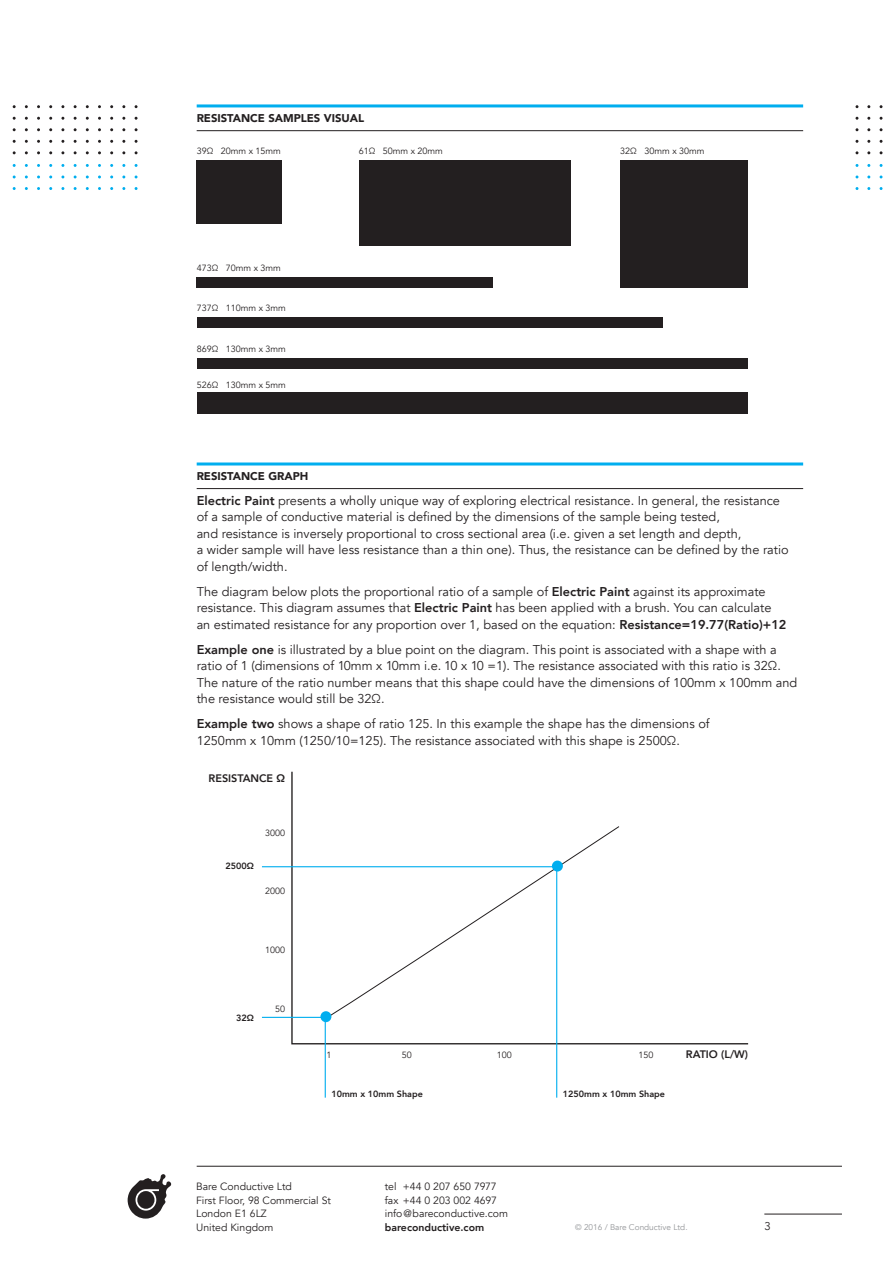
<style>
.page{position:relative;width:893px;height:1263px;background:#fff}
.page>*{position:absolute;margin:0;border:0;box-sizing:border-box;transform-origin:0 0}
.BODY_COPY{font:12.75px/16.5px "Avenir";color:#231f20}
.HEADINGS{font:900 11.25px "Avenir";color:#231f20}
.Body_Copy{font:11.25px "Avenir";color:#231f20}
.t1{font:800 10.8px "Avenir";color:#231f20}
.BODY_COPY-2{font:10.5px "Avenir";color:#231f20}
.BODY_COPY-3{font:800 10.5px "Avenir";color:#231f20}
.t2{font:9px "Avenir";color:#231f20}
.t3{font:800 9px "Avenir";color:#231f20}
.t4{font:8.25px "Avenir";color:#939598}
.s1{font-weight:800}
</style>
<div class="page">
<hr style="left:764px;top:1214px;width:78px;height:1px;background:#231f20">
<hr style="left:197px;top:1166px;width:645px;height:1px;background:#231f20">
<div style="left:620px;top:160px;width:127px;height:128px;background:#231f20"></div>
<div style="left:359px;top:160px;width:212px;height:85px;background:#231f20"></div>
<div style="left:197px;top:160px;width:85px;height:64px;background:#231f20"></div>
<div style="left:197px;top:277px;width:296px;height:10px;background:#231f20"></div>
<div style="left:197px;top:317px;width:466px;height:11px;background:#231f20"></div>
<div style="left:197px;top:358px;width:550px;height:10px;background:#231f20"></div>
<div style="left:197px;top:392px;width:550px;height:21px;background:#231f20"></div>
<svg style="left:128px;top:1174px;width:44px;height:44px"></svg>
<svg style="left:291px;top:771px;width:458px;height:274px"></svg>
<svg style="left:262px;top:866px;width:296px;height:232px"></svg>
<div style="left:552px;top:860px;width:11px;height:11px;background:#00aeef;border-radius:50%"></div>
<svg style="left:262px;top:1016px;width:64px;height:82px"></svg>
<div style="left:320px;top:1011px;width:11px;height:11px;background:#00aeef;border-radius:50%"></div>
<hr style="left:197px;top:488px;width:606px;height:1px;background:#231f20">
<hr style="left:197px;top:462px;width:606px;height:3px;background:#00aeef">
<hr style="left:197px;top:130px;width:606px;height:1px;background:#231f20">
<hr style="left:197px;top:104px;width:606px;height:3px;background:#00aeef">
<p class="HEADINGS" style="left:197px;top:108px;width:169px">RESISTANCE SAMPLES VISUAL</p>
<p class="t2" style="left:197px;top:146px;width:86px">39Ω 20mm x 15mm</p>
<p class="t2" style="left:359px;top:146px;width:86px">61Ω 50mm x 20mm</p>
<p class="t2" style="left:620px;top:146px;width:86px">32Ω 30mm x 30mm</p>
<p class="t2" style="left:197px;top:262px;width:86px">473Ω 70mm x 3mm</p>
<p class="t2" style="left:197px;top:303px;width:91px">737Ω 110mm x 3mm</p>
<p class="t2" style="left:197px;top:343px;width:91px">869Ω 130mm x 3mm</p>
<p class="t2" style="left:197px;top:379px;width:91px">526Ω 130mm x 5mm</p>
<p class="HEADINGS" style="left:197px;top:466px;width:113px">RESISTANCE GRAPH</p>
<p class="BODY_COPY" style="left:197px;top:492px;width:593px"><span class="s1">Electric Paint</span> presents a wholly unique way of exploring electrical resistance. In general, the resistance of a sample of conductive material is defined by the dimensions of the sample being tested,<br>and resistance is inversely proportional to cross sectional area (i.e. given a set length and depth,<br>a wider sample will have less resistance than a thin one). Thus, the resistance can be defined by the ratio of length/width.</p>
<p class="BODY_COPY" style="left:197px;top:583px;width:591px">The diagram below plots the proportional ratio of a sample of <span class="s1">Electric Paint</span> against its approximate resistance. This diagram assumes that <span class="s1">Electric Paint</span> has been applied with a brush. You can calculate an estimated resistance for any proportion over 1, based on the equation: <span class="s1">Resistance=19.77(Ratio)+12</span></p>
<p class="BODY_COPY" style="left:197px;top:641px;width:602px"><span class="s1">Example one</span> is illustrated by a blue point on the diagram. This point is associated with a shape with a ratio of 1 (dimensions of 10mm x 10mm i.e. 10 x 10 =1). The resistance associated with this ratio is 32Ω.<br>The nature of the ratio number means that this shape could have the dimensions of 100mm x 100mm and the resistance would still be 32Ω.</p>
<p class="BODY_COPY" style="left:197px;top:716px;width:514px"><span class="s1">Example two</span> shows a shape of ratio 125. In this example the shape has the dimensions of<br>1250mm x 10mm (1250/10=125). The resistance associated with this shape is 2500Ω.</p>
<p class="t1" style="left:209px;top:769px;width:78px">RESISTANCE Ω</p>
<p class="t3" style="left:226px;top:858px;width:30px">2500Ω</p>
<p class="t2" style="left:265px;top:827px;width:22px">3000</p>
<p class="t2" style="left:265px;top:886px;width:22px">2000</p>
<p class="t2" style="left:265px;top:945px;width:22px">1000</p>
<p class="t3" style="left:236px;top:1010px;width:19px">32Ω</p>
<p class="t2" style="left:275px;top:1003px;width:12px">50</p>
<p class="t2" style="left:327px;top:1049px;width:7px">1</p>
<p class="t2" style="left:402px;top:1049px;width:12px">50</p>
<p class="t2" style="left:497px;top:1049px;width:17px">100</p>
<p class="t2" style="left:638px;top:1049px;width:17px">150</p>
<p class="t1" style="left:686px;top:1045px;width:64px">RATIO (L/W)</p>
<p class="t3" style="left:331px;top:1087px;width:93px">10mm x 10mm Shape</p>
<p class="t3" style="left:563px;top:1087px;width:104px">1250mm x 10mm Shape</p>
<p class="BODY_COPY-2" style="left:196px;top:1180px;width:97px">Bare Conductive Ltd</p>
<p class="BODY_COPY-2" style="left:196px;top:1194px;width:136px">First Floor, 98 Commercial St</p>
<p class="BODY_COPY-2" style="left:196px;top:1207px;width:72px">London E1 6LZ</p>
<p class="BODY_COPY-2" style="left:196px;top:1221px;width:79px">United Kingdom</p>
<p class="t4" style="left:575px;top:1222px;width:114px">© 2016 / Bare Conductive Ltd.</p>
<p class="BODY_COPY-2" style="left:385px;top:1180px;width:113px">tel +44 0 207 650 7977</p>
<p class="BODY_COPY-2" style="left:385px;top:1194px;width:114px">fax +44 0 203 002 4697</p>
<p class="BODY_COPY-2" style="left:385px;top:1207px;width:125px">info @bareconductive.com</p>
<p class="BODY_COPY-3" style="left:385px;top:1219px;width:101px">bareconductive.com</p>
<p class="Body_Copy" style="left:764px;top:1219px;width:8px">3</p>
</div>
